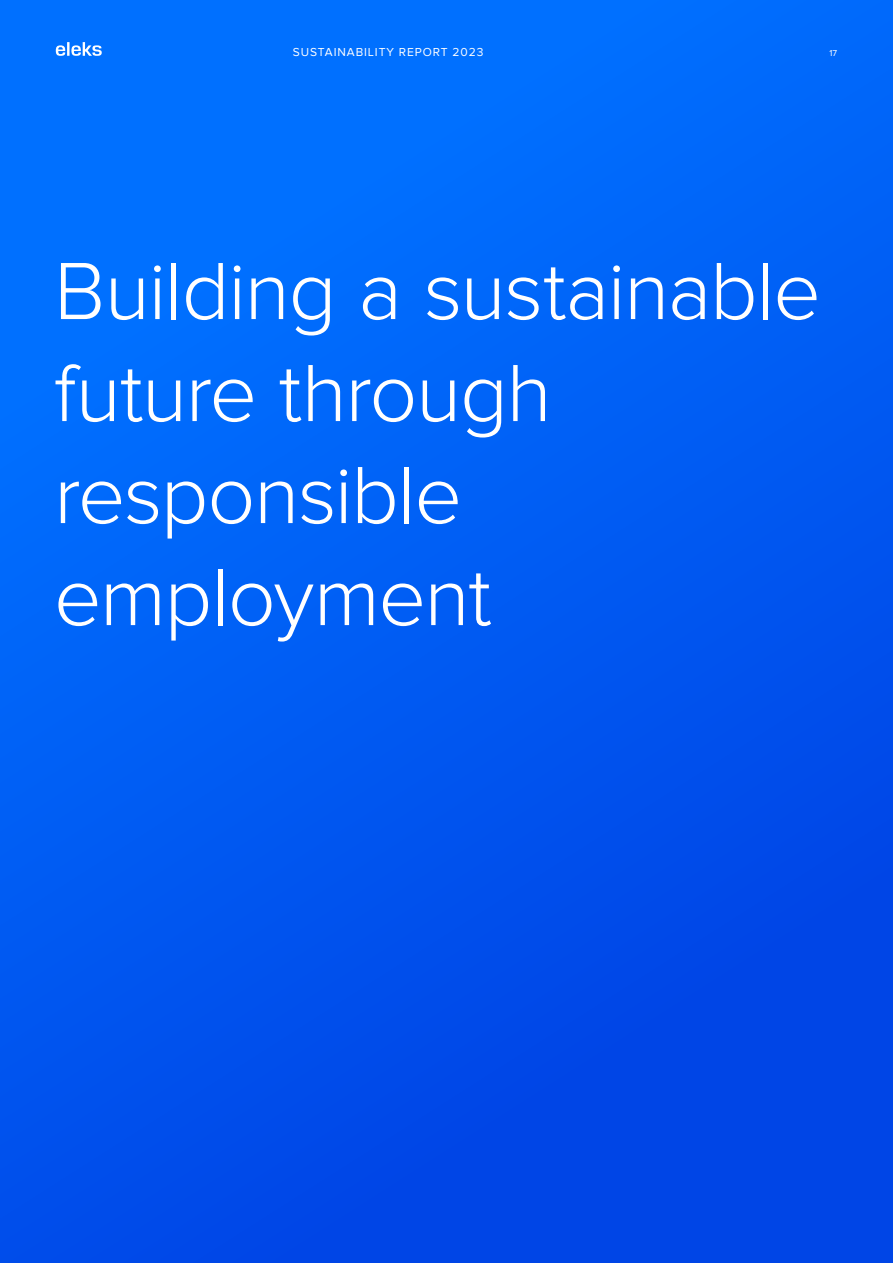
<style>
.page{position:relative;width:893px;height:1263px;background:#fff}
.page>*{position:absolute;margin:0;border:0;box-sizing:border-box;transform-origin:0 0}
.big_title{font:300 84px/102px "Proxima Nova";letter-spacing:-.02em;color:#fff}
.main_text{font:12px "Proxima Nova";letter-spacing:.075em;color:#fff}
.main_text-2{font:9px "Proxima Nova";color:#fff}
</style>
<div class="page">
<div style="left:0;top:0;width:893px;height:1263px;background:linear-gradient(to bottom,#0072ff,#0044e5)"></div>
<svg style="left:56px;top:42px;width:46px;height:14px"></svg>
<p class="main_text" style="left:293px;top:45px;width:192px">SUSTAINABILITY REPORT 2023</p>
<p class="main_text-2" style="left:829px;top:48px;width:9px">17</p>
<p class="big_title" style="left:54px;top:241px;width:768px">Building a sustainable future through responsible</p>
<p class="big_title" style="left:54px;top:547px;width:439px">employment</p>
</div>
